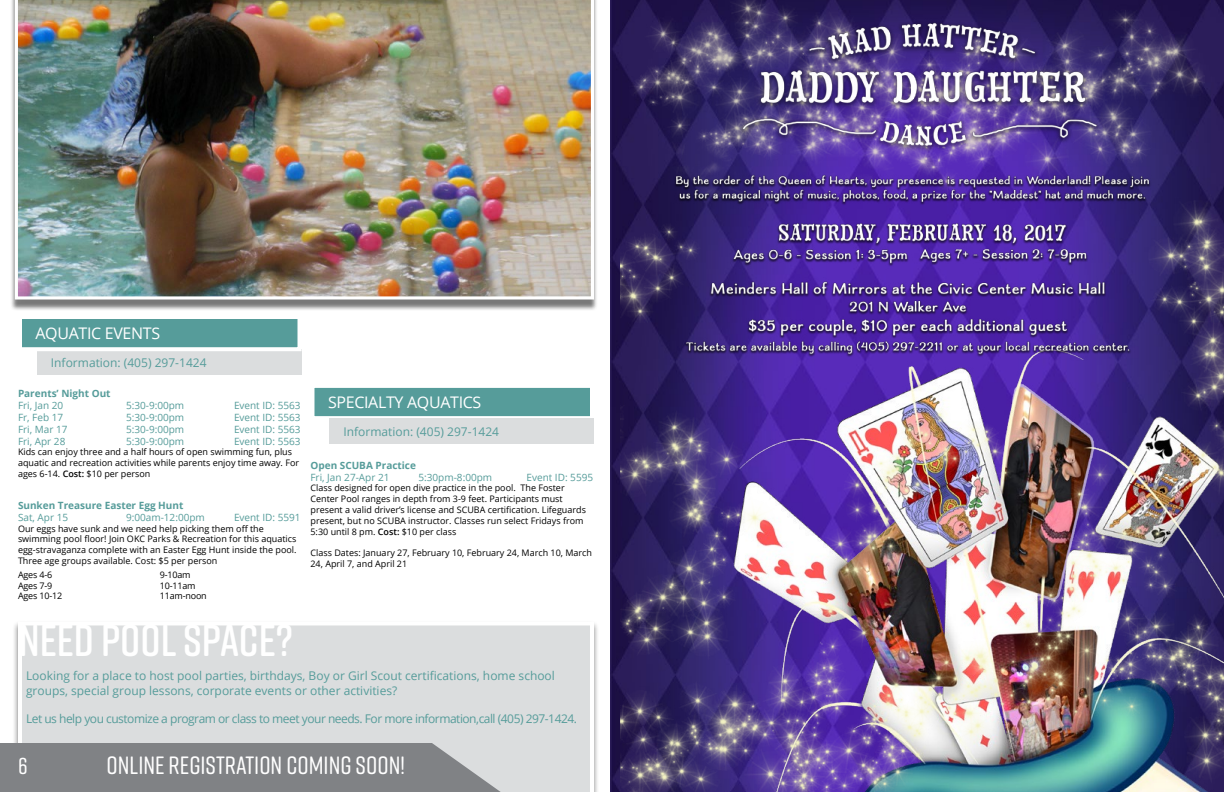
<style>
.page{position:relative;width:1224px;height:792px;background:#fff}
.page>*{position:absolute;margin:0;border:0;box-sizing:border-box;transform-origin:0 0}
.t1{font:600 44.7px "Rift Soft";color:#fff}
.t2{font:500 25px "Rift Soft";color:#fff}
.t3{font:500 23px "Rift Soft";color:#fff}
.t4{font:16px "Open Sans";letter-spacing:-.02em;color:#fff}
.t5{font:12px/14.4px "Open Sans";color:#569c9a}
.t6{font:12px "Open Sans";letter-spacing:-.04em;color:#569c9a}
.t7{font:10px "Open Sans";color:#569c9a}
.t8{font:700 10px "Open Sans";color:#569c9a}
.t9{font:9px/10.8px "Open Sans";color:#000}
.t10{font:9px/10.8px "Open Sans";letter-spacing:-.02em;color:#000}
.s1{font-weight:600}
</style>
<div class="page">
<div style="left:12px;top:620px;width:588px;height:172px;background:#000;opacity:.5"></div>
<svg style="left:18px;top:621px;width:576px;height:171px;background:#dddfe0"></svg>
<div style="left:0;top:743px;width:432px;height:49px;background:#808285"></div>
<svg style="left:432px;top:743px;width:94px;height:49px;background:#b9bbbd"></svg>
<svg style="left:314px;top:387px;width:276px;height:35px;background:#66a5a4"></svg>
<div style="left:330px;top:418px;width:264px;height:26px;background:#dbddde"></div>
<div style="left:11px;top:0;width:587px;height:311px;background:#000;opacity:.53"></div>
<img style="left:15px;top:0;width:579px;height:300px">
<img style="left:611px;top:0;width:613px;height:792px">
<img style="left:629px;top:0;width:576px;height:197px">
<img style="left:673px;top:18px;width:479px;height:180px">
<img style="left:621px;top:198px;width:603px;height:594px">
<div style="left:37px;top:349px;width:265px;height:26px;background:#dbddde"></div>
<svg style="left:22px;top:319px;width:280px;height:32px;background:#6ca8a7"></svg>
<h3 class="t4" style="left:36px;top:322px;width:126px">AQUATIC EVENTS</h3>
<h3 class="t5" style="left:51px;top:355px;width:157px">Information: (405) 297-1424</h3>
<p class="t8" style="left:18px;top:386px;width:94px">Parents’ Night Out</p>
<p class="t7" style="left:18px;top:398px;width:47px">Fri, Jan 20</p>
<p class="t7" style="left:126px;top:398px;width:60px">5:30-9:00pm</p>
<p class="t7" style="left:234px;top:398px;width:68px">Event ID: 5563</p>
<p class="t7" style="left:18px;top:410px;width:47px">Fr, Feb 17</p>
<p class="t7" style="left:126px;top:410px;width:60px">5:30-9:00pm</p>
<p class="t7" style="left:234px;top:410px;width:68px">Event ID: 5563</p>
<p class="t7" style="left:18px;top:422px;width:51px">Fri, Mar 17</p>
<p class="t7" style="left:126px;top:422px;width:60px">5:30-9:00pm</p>
<p class="t7" style="left:234px;top:422px;width:68px">Event ID: 5563</p>
<p class="t7" style="left:18px;top:434px;width:49px">Fri, Apr 28</p>
<p class="t7" style="left:126px;top:434px;width:60px">5:30-9:00pm</p>
<p class="t7" style="left:234px;top:434px;width:68px">Event ID: 5563</p>
<p class="t9" style="left:18px;top:447px;width:283px">Kids can enjoy three and a half hours of open swimming fun, plus aquatic and recreation activities while parents enjoy time away. For ages 6-14. <span class="s1">Cost:</span> $10 per person</p>
<p class="t8" style="left:18px;top:498px;width:167px">Sunken Treasure Easter Egg Hunt</p>
<p class="t7" style="left:18px;top:510px;width:52px">Sat, Apr 15</p>
<p class="t7" style="left:126px;top:510px;width:80px">9:00am-12:00pm</p>
<p class="t7" style="left:234px;top:510px;width:68px">Event ID: 5591</p>
<p class="t9" style="left:18px;top:523px;width:280px">Our eggs have sunk and we need help picking them off the swimming pool floor! Join OKC Parks &amp; Recreation for this aquatics egg-stravaganza complete with an Easter Egg Hunt inside the pool.<br>Three age groups available. Cost: $5 per person</p>
<p class="t10" style="left:18px;top:569px;width:46px">Ages 4-6<br>Ages 7-9<br>Ages 10-12</p>
<p class="t10" style="left:160px;top:569px;width:49px">9-10am<br>10-11am<br>11am-noon</p>
<h1 class="t1" style="left:19px;top:608px;width:276px">NEED POOL SPACE?</h1>
<h3 class="t4" style="left:328px;top:391px;width:155px">SPECIALTY AQUATICS</h3>
<h3 class="t5" style="left:343px;top:424px;width:157px">Information: (405) 297-1424</h3>
<p class="t8" style="left:310px;top:458px;width:107px">Open SCUBA Practice</p>
<p class="t7" style="left:310px;top:470px;width:81px">Fri, Jan 27-Apr 21</p>
<p class="t7" style="left:418px;top:470px;width:75px">5:30pm-8:00pm</p>
<p class="t7" style="left:526px;top:470px;width:68px">Event ID: 5595</p>
<p class="t9" style="left:310px;top:483px;width:277px">Class designed for open dive practice in the pool. The Foster Center Pool ranges in depth from 3-9 feet. Participants must present a valid driver’s license and SCUBA certification. Lifeguards present, but no SCUBA instructor. Classes run select Fridays from 5:30 until 8 pm. <span class="s1">Cost:</span> $10 per class</p>
<p class="t9" style="left:310px;top:547px;width:283px">Class Dates: January 27, February 10, February 24, March 10, March<br>24, April 7, and April 21</p>
<h3 class="t5" style="left:26px;top:668px;width:530px">Looking for a place to host pool parties, birthdays, Boy or Girl Scout certifications, home school groups, special group lessons, corporate events or other activities?</h3>
<h3 class="t6" style="left:26px;top:711px;width:553px">Let us help you customize a program or class to meet your needs. For more information,call (405) 297-1424.</h3>
<h3 class="t3" style="left:18px;top:750px;width:11px">6</h3>
<h2 class="t2" style="left:107px;top:748px;width:300px">ONLINE REGISTRATION COMING SOON!</h2>
<h2 class="t2" style="left:107px;top:748px;width:295px">ONLINE REGISTRATION COMING SOON</h2>
</div>
